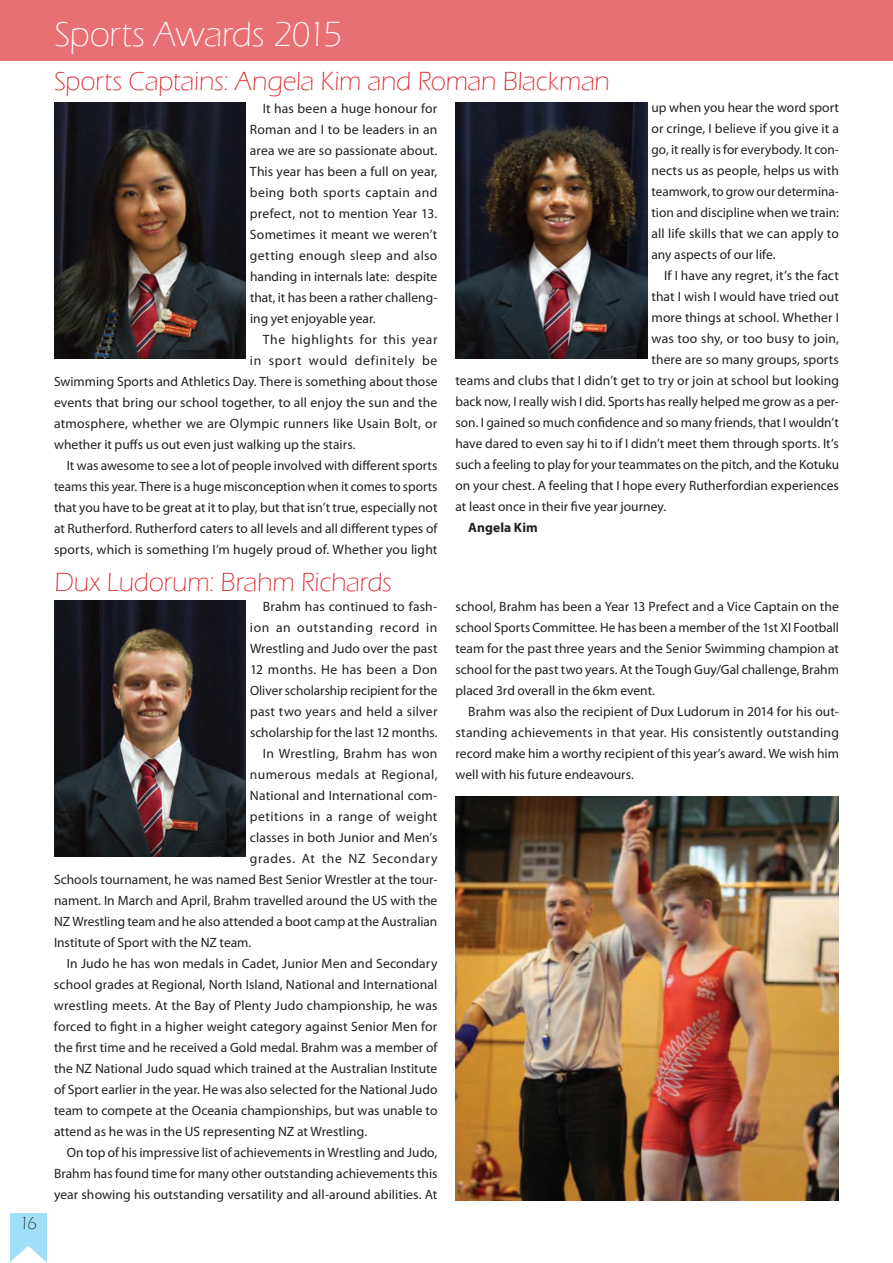
<style>
.page{position:relative;width:893px;height:1263px;background:#fff}
.page>*{position:absolute;margin:0;border:0;box-sizing:border-box;transform-origin:0 0}
.tutor_titles{font:300 36px "Eras ITC";letter-spacing:-.015em;color:#fff}
.small_headline{font:300 27px "Eras ITC";letter-spacing:-.01em;color:#dc2027}
.t1{font:300 18px "Eras ITC";color:#231f20}
.Body_copy{font:13.5px/21px "Myriad Pro";letter-spacing:.005em;color:#231f20;text-align:justify}
.Body_copy-2{font:13.5px "Myriad Pro";letter-spacing:.03em;color:#231f20}
.Body_copy-3{font:13.5px "Myriad Pro";letter-spacing:.04em;color:#231f20}
.Body_copy-4{font:13.5px "Myriad Pro";letter-spacing:.05em;color:#231f20}
.Body_copy-5{font:13.5px "Myriad Pro";letter-spacing:.045em;color:#231f20}
.Body_copy-6{font:700 13.5px "Myriad Pro";letter-spacing:.005em;color:#231f20}
</style>
<div class="page">
<div style="left:10px;top:1213px;width:37px;height:50px;background:#9fe0f8"></div>
<svg style="left:10px;top:1246px;width:37px;height:17px"></svg>
<div style="left:0;top:0;width:893px;height:61px;background:#e87074"></div>
<img style="left:54px;top:600px;width:192px;height:256px">
<img style="left:54px;top:103px;width:192px;height:255px">
<img style="left:455px;top:102px;width:192px;height:256px">
<img style="left:455px;top:797px;width:384px;height:403px">
<h3 class="t1" style="left:19px;top:1213px;width:19px">16</h3>
<p class="tutor_titles" style="left:55px;top:14px;width:289px">Sports Awards 2015</p>
<p class="small_headline" style="left:54px;top:67px;width:557px">Sports Captains: Angela Kim and Roman Blackman</p>
<p class="Body_copy" style="left:250px;top:97px;width:189px;text-indent:13px">It has been a huge honour for Roman and I to be leaders in an area we are so passionate about.<br>This year has been a full on year, being both sports captain and prefect, not to mention Year 13.<br>Sometimes it meant we weren’t getting enough sleep and also handing in internals late: despite that, it has been a rather challeng&shy;ing yet enjoyable year.</p>
<p class="Body_copy-3" style="left:263px;top:331px;width:176px">The highlights for this year</p>
<p class="Body_copy-4" style="left:250px;top:352px;width:189px">in sport would definitely be</p>
<p class="Body_copy" style="left:54px;top:370px;width:385px">Swimming Sports and Athletics Day. There is something about those</p>
<p class="Body_copy" style="left:54px;top:391px;width:385px">events that bring our school together, to all enjoy the sun and the</p>
<p class="Body_copy" style="left:54px;top:412px;width:385px">atmosphere, whether we are Olympic runners like Usain Bolt, or</p>
<p class="Body_copy" style="left:54px;top:433px;width:303px">whether it puffs us out even just walking up the stairs.</p>
<p class="Body_copy" style="left:54px;top:454px;width:385px;text-indent:13px">It was awesome to see a lot of people involved with different sports teams this year. There is a huge misconception when it comes to sports that you have to be great at it to play, but that isn’t true, especially not at Rutherford. Rutherford caters to all levels and all different types of sports, which is something I’m hugely proud of. Whether you light</p>
<p class="Body_copy" style="left:651px;top:97px;width:189px">up when you hear the word sport or cringe, I believe if you give it a go, it really is for everybody. It con&shy;nects us as people, helps us with teamwork, to grow our determina&shy;tion and discipline when we train: all life skills that we can apply to any aspects of our life.</p>
<p class="Body_copy" style="left:664px;top:265px;width:176px">If I have any regret, it’s the fact</p>
<p class="Body_copy" style="left:651px;top:286px;width:189px">that I wish I would have tried out</p>
<p class="Body_copy" style="left:651px;top:307px;width:189px">more things at school. Whether I</p>
<p class="Body_copy" style="left:651px;top:328px;width:189px">was too shy, or too busy to join,</p>
<p class="Body_copy" style="left:651px;top:349px;width:189px">there are so many groups, sports</p>
<p class="Body_copy" style="left:455px;top:370px;width:385px">teams and clubs that I didn’t get to try or join at school but looking</p>
<p class="Body_copy" style="left:455px;top:391px;width:385px">back now, I really wish I did. Sports has really helped me grow as a per-</p>
<p class="Body_copy" style="left:455px;top:412px;width:385px">son. I gained so much confidence and so many friends, that I wouldn’t</p>
<p class="Body_copy" style="left:455px;top:433px;width:385px">have dared to even say hi to if I didn’t meet them through sports. It’s</p>
<p class="Body_copy" style="left:455px;top:454px;width:385px">such a feeling to play for your teammates on the pitch, and the Kotuku</p>
<p class="Body_copy" style="left:455px;top:475px;width:385px">on your chest. A feeling that I hope every Rutherfordian experiences</p>
<p class="Body_copy" style="left:455px;top:496px;width:212px">at least once in their five year journey.</p>
<p class="Body_copy-6" style="left:468px;top:519px;width:71px">Angela Kim</p>
<p class="small_headline" style="left:55px;top:567px;width:339px">Dux Ludorum: Brahm Richards</p>
<p class="Body_copy" style="left:250px;top:595px;width:189px;text-indent:13px">Brahm has continued to fash&shy;ion an outstanding record in Wrestling and Judo over the past 12 months. He has been a Don Oliver scholarship recipient for the past two years and held a silver scholarship for the last 12 months.</p>
<p class="Body_copy" style="left:263px;top:742px;width:176px">In Wrestling, Brahm has won</p>
<p class="Body_copy-2" style="left:250px;top:766px;width:189px">numerous medals at Regional,</p>
<p class="Body_copy" style="left:250px;top:784px;width:189px">National and International com-</p>
<p class="Body_copy-2" style="left:250px;top:808px;width:189px">petitions in a range of weight</p>
<p class="Body_copy" style="left:250px;top:826px;width:189px">classes in both Junior and Men’s</p>
<p class="Body_copy-5" style="left:250px;top:850px;width:189px">grades. At the NZ Secondary</p>
<p class="Body_copy" style="left:54px;top:868px;width:385px">Schools tournament, he was named Best Senior Wrestler at the tour-</p>
<p class="Body_copy" style="left:54px;top:889px;width:385px">nament. In March and April, Brahm travelled around the US with the</p>
<p class="Body_copy" style="left:54px;top:910px;width:385px">NZ Wrestling team and he also attended a boot camp at the Australian</p>
<p class="Body_copy" style="left:54px;top:931px;width:199px">Institute of Sport with the NZ team.</p>
<p class="Body_copy" style="left:54px;top:952px;width:385px;text-indent:13px">In Judo he has won medals in Cadet, Junior Men and Secondary school grades at Regional, North Island, National and International wrestling meets. At the Bay of Plenty Judo championship, he was forced to fight in a higher weight category against Senior Men for the first time and he received a Gold medal. Brahm was a member of the NZ National Judo squad which trained at the Australian Institute of Sport earlier in the year. He was also selected for the National Judo team to compete at the Oceania championships, but was unable to attend as he was in the US representing NZ at Wrestling.</p>
<p class="Body_copy" style="left:54px;top:1141px;width:385px;text-indent:13px">On top of his impressive list of achievements in Wrestling and Judo, Brahm has found time for many other outstanding achievements this year showing his outstanding versatility and all-around abilities. At</p>
<p class="Body_copy" style="left:455px;top:595px;width:385px">school, Brahm has been a Year 13 Prefect and a Vice Captain on the school Sports Committee. He has been a member of the 1st XI Football team for the past three years and the Senior Swimming champion at school for the past two years. At the Tough Guy/Gal challenge, Brahm placed 3rd overall in the 6km event.</p>
<p class="Body_copy" style="left:455px;top:700px;width:385px;text-indent:13px">Brahm was also the recipient of Dux Ludorum in 2014 for his out&shy;standing achievements in that year. His consistently outstanding record make him a worthy recipient of this year’s award. We wish him well with his future endeavours.</p>
</div>
